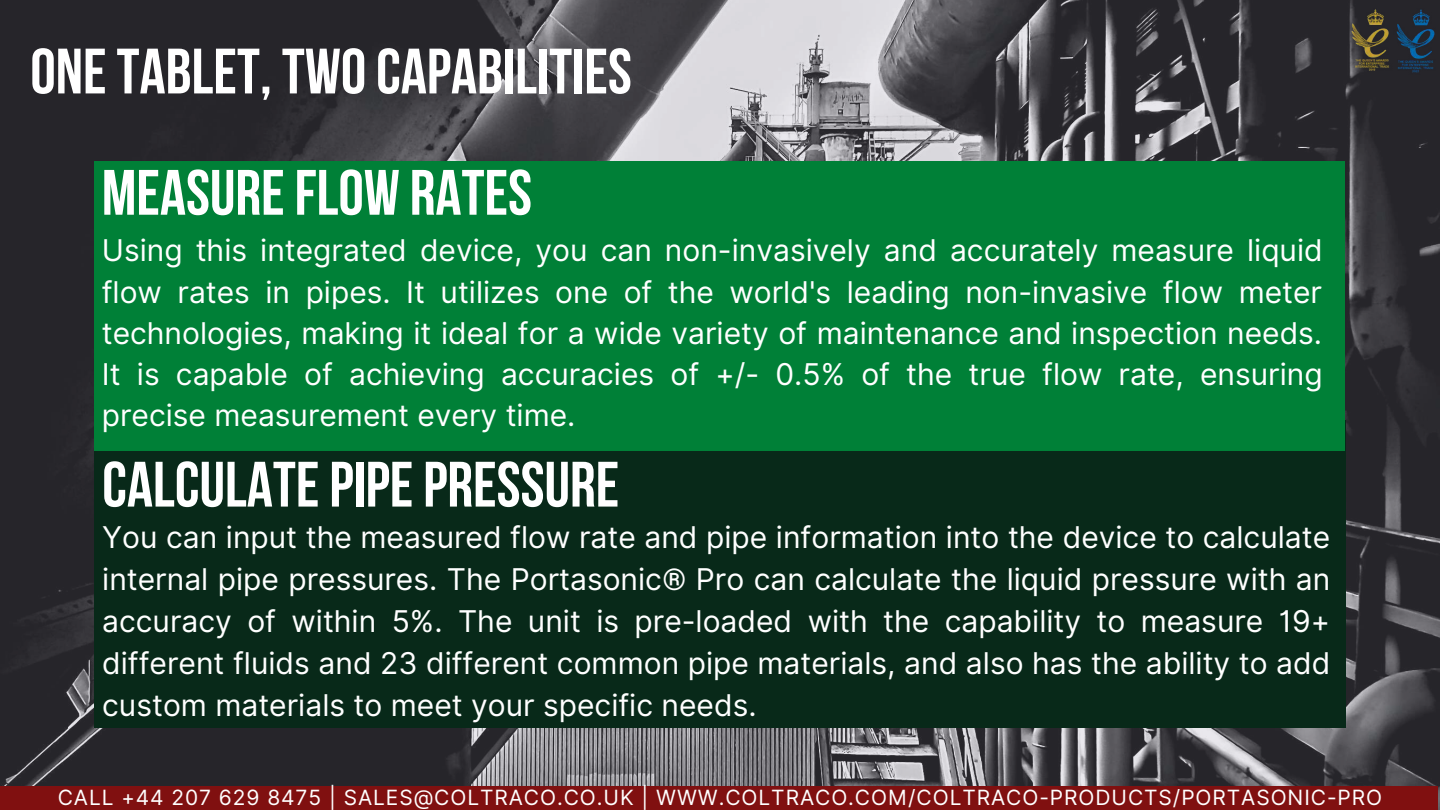
<style>
.page{position:relative;width:1440px;height:810px;background:#fff}
.page>*{position:absolute;margin:0;border:0;box-sizing:border-box;transform-origin:0 0}
.t1{font:64px "Bebas Neue Cyrillic";color:#fff}
.t2{font:30px/42px "Inter";color:#fff;text-align:justify}
.t3{font:21px "Inter";letter-spacing:.045em;color:#fff}
</style>
<div class="page">
<img style="left:0;top:0;width:1440px;height:810px">
<img style="left:1350px;top:9px;width:44px;height:63px">
<img style="left:1394px;top:9px;width:44px;height:72px">
<div style="left:94px;top:420px;width:1251px;height:308px;background:#082919"></div>
<div style="left:94px;top:161px;width:1251px;height:289px;background:#008037"></div>
<div style="left:0;top:787px;width:1438px;height:23px;background:#801010"></div>
<h1 class="t1" style="left:30px;top:45px;width:603px">ONETABLET, TWOCAPABILITIES</h1>
<h1 class="t1" style="left:102px;top:167px;width:432px">MEASUREFLOW RATES</h1>
<p class="t2" style="left:102px;top:230px;width:1222px;line-height:41.2px">Using this integrated device, you can non-invasively and accurately measure liquid flow rates in pipes. It utilizes one of the world's leading non-invasive flow meter technologies, making it ideal for a wide variety of maintenance and inspection needs.<br>It is capable of achieving accuracies of +/- 0.5% of the true flow rate, ensuring precise measurement every time.</p>
<h1 class="t1" style="left:102px;top:459px;width:519px">CALCULATEPIPEPRESSURE</h1>
<p class="t2" style="left:102px;top:516px;width:1230px">You can input the measured flow rate and pipe information into the device to calculate internal pipe pressures. The Portasonic® Pro can calculate the liquid pressure with an accuracy of within 5%. The unit is pre-loaded with the capability to measure 19+ different fluids and 23 different common pipe materials, and also has the ability to add custom materials to meet your specific needs.</p>
<p class="t3" style="left:58px;top:785px;width:1326px">CALL +44 207 629 8475 | SALES@COLTRACO.CO.UK | WWW.COLTRACO.COM/COLTRACO-PRODUCTS/PORTASONIC-PRO</p>
</div>
